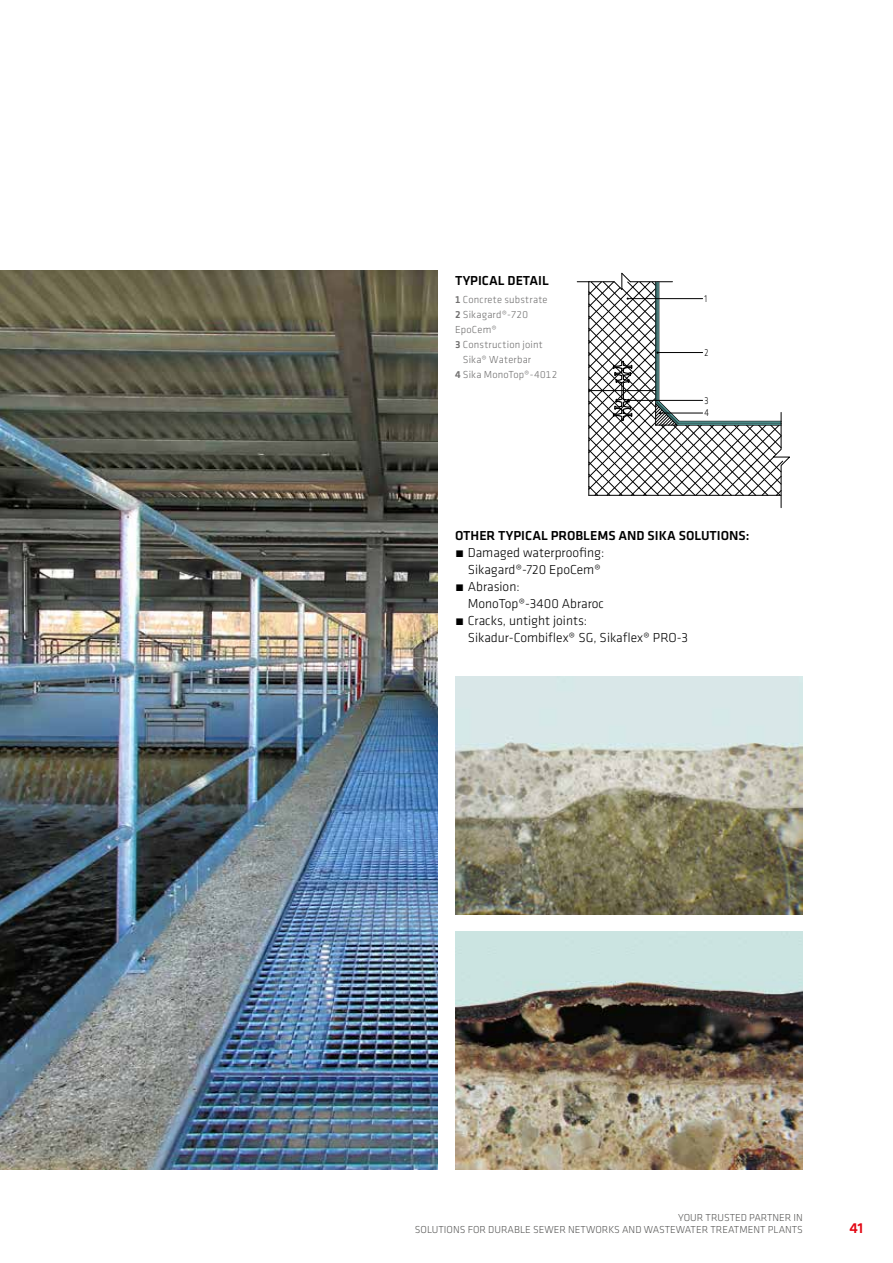
<style>
.page{position:relative;width:893px;height:1263px;background:#fff}
.page>*{position:absolute;margin:0;border:0;box-sizing:border-box;transform-origin:0 0}
.t1{font:500 15px "Klavika";color:#e30613}
.t2{font:300 13.5px "Klavika";color:#000}
.t3{font:500 13.5px "Klavika";color:#000}
.t4{font:300 10.5px "Klavika";letter-spacing:.02em;color:#706f6f}
.t5{font:300 10.5px/12.6px "Klavika";color:#575756;text-align:right}
.t6{font:300 10.35px/12.3px "Klavika";color:#000;scale:.81 1}
.s1{font-weight:500}
</style>
<div class="page">
<hr style="left:577px;top:281px;width:37px;height:1px;background:#000">
<svg style="left:588px;top:273px;width:202px;height:235px"></svg>
<img style="left:0;top:270px;width:438px;height:899px">
<img style="left:455px;top:676px;width:347px;height:238px">
<img style="left:455px;top:931px;width:348px;height:238px">
<p class="t3" style="left:455px;top:271px;width:95px">TYPICAL DETAIL</p>
<p class="t4" style="left:455px;top:293px;width:94px"><span class="s1">1</span> Concrete substrate</p>
<p class="t4" style="left:455px;top:308px;width:74px"><span class="s1">2</span> Sikagard®-720</p>
<p class="t4" style="left:455px;top:323px;width:43px">EpoCem®</p>
<p class="t4" style="left:455px;top:338px;width:89px"><span class="s1">3</span> Construction joint</p>
<p class="t4" style="left:463px;top:353px;width:70px">Sika® Waterbar</p>
<p class="t4" style="left:455px;top:368px;width:104px"><span class="s1">4</span> Sika MonoTop®-4012</p>
<p class="t6" style="left:704px;top:292px;width:5px">1</p>
<p class="t6" style="left:704px;top:346px;width:6px">2</p>
<p class="t6" style="left:704px;top:394px;width:7px">3<br>4</p>
<p class="t3" style="left:455px;top:526px;width:296px">OTHER TYPICAL PROBLEMS AND SIKA SOLUTIONS:</p>
<p class="t2" style="left:455px;top:544px;width:151px">́ Damaged waterproofi ng:</p>
<p class="t2" style="left:468px;top:561px;width:135px">Sikagard®-720 EpoCem®</p>
<p class="t2" style="left:455px;top:578px;width:66px">́ Abrasion:</p>
<p class="t2" style="left:468px;top:595px;width:138px">MonoTop®-3400 Abraroc</p>
<p class="t2" style="left:455px;top:612px;width:134px">́ Cracks, untight joints:</p>
<p class="t2" style="left:468px;top:629px;width:222px">Sikadur-Combiflex® SG, Sikaflex® PRO-3</p>
<p class="t5" style="left:415px;top:1211px;width:390px">YOUR TRUSTED PARTNER IN<br>SOLUTIONS FOR DURABLE SEWER NETWORKS AND WASTEWATER TREATMENT PLANTS</p>
<p class="t1" style="left:849px;top:1218px;width:15px">41</p>
</div>
